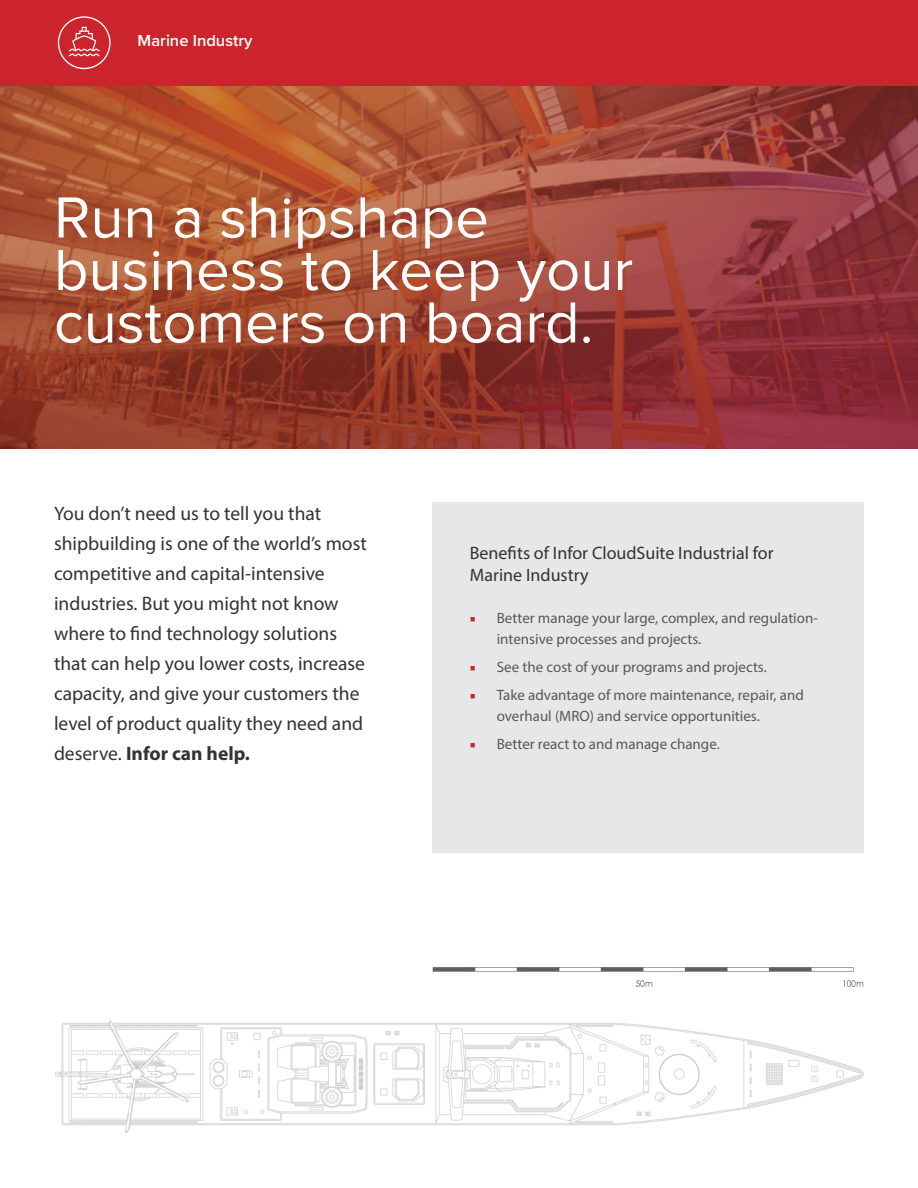
<style>
.page{position:relative;width:918px;height:1188px;background:#fff}
.page>*{position:absolute;margin:0;border:0;box-sizing:border-box;transform-origin:0 0}
.t1{font:60px/52.5px "Proxima Nova";color:#fff}
.t2{font:19.5px/30px "Myriad Pro";color:#323332}
.t3{font:18px/21.6px "Myriad Pro";color:#323332}
.t4{font:600 16.5px "Proxima Nova";color:#fff}
.t5{font:15px/21px "Myriad Pro";color:#57585a}
.s1{font-weight:700}
.s2{font-family:"Minion Pro";color:#cb242c}
</style>
<div class="page">
<div style="left:0;top:0;width:918px;height:86px;background:#cb242c"></div>
<img style="left:0;top:86px;width:918px;height:362px">
<div style="left:432px;top:502px;width:432px;height:351px;background:#e6e7e9"></div>
<svg style="left:69px;top:27px;width:31px;height:30px"></svg>
<div style="left:58px;top:16px;width:53px;height:53px;border:1px solid #fff;border-radius:50%"></div>
<img style="left:55px;top:1020px;width:809px;height:113px">
<img style="left:432px;top:967px;width:432px;height:20px">
<p class="t4" style="left:138px;top:28px;width:116px">Marine Industry</p>
<p class="t1" style="left:54px;top:193px;width:581px">Run a shipshape business to keep your customers on board.</p>
<p class="t2" style="left:54px;top:498px;width:314px">You don’t need us to tell you that shipbuilding is one of the world’s most competitive and capital-intensive</p>
<p class="t2" style="left:54px;top:588px;width:313px">industries. But you might not know where to find technology solutions that can help you lower costs, increase capacity, and give your customers the level of product quality they need and deserve. <span class="s1">Infor can help.</span></p>
<p class="t3" style="left:470px;top:542px;width:305px">Benefits of Infor CloudSuite Industrial for<br>Marine Industry</p>
<p class="t5" style="left:497px;top:608px;width:323px;text-indent:-27px"><span class="s2">■</span> Better manage your large, complex, and regulation&shy;intensive processes and projects.</p>
<p class="t5" style="left:470px;top:656px;width:299px"><span class="s2">■</span> See the cost of your programs and projects.</p>
<p class="t5" style="left:497px;top:684px;width:309px;text-indent:-27px"><span class="s2">■</span> Take advantage of more maintenance, repair, and overhaul (MRO) and service opportunities.</p>
<p class="t5" style="left:470px;top:733px;width:251px"><span class="s2">■</span> Better react to and manage change.</p>
</div>
